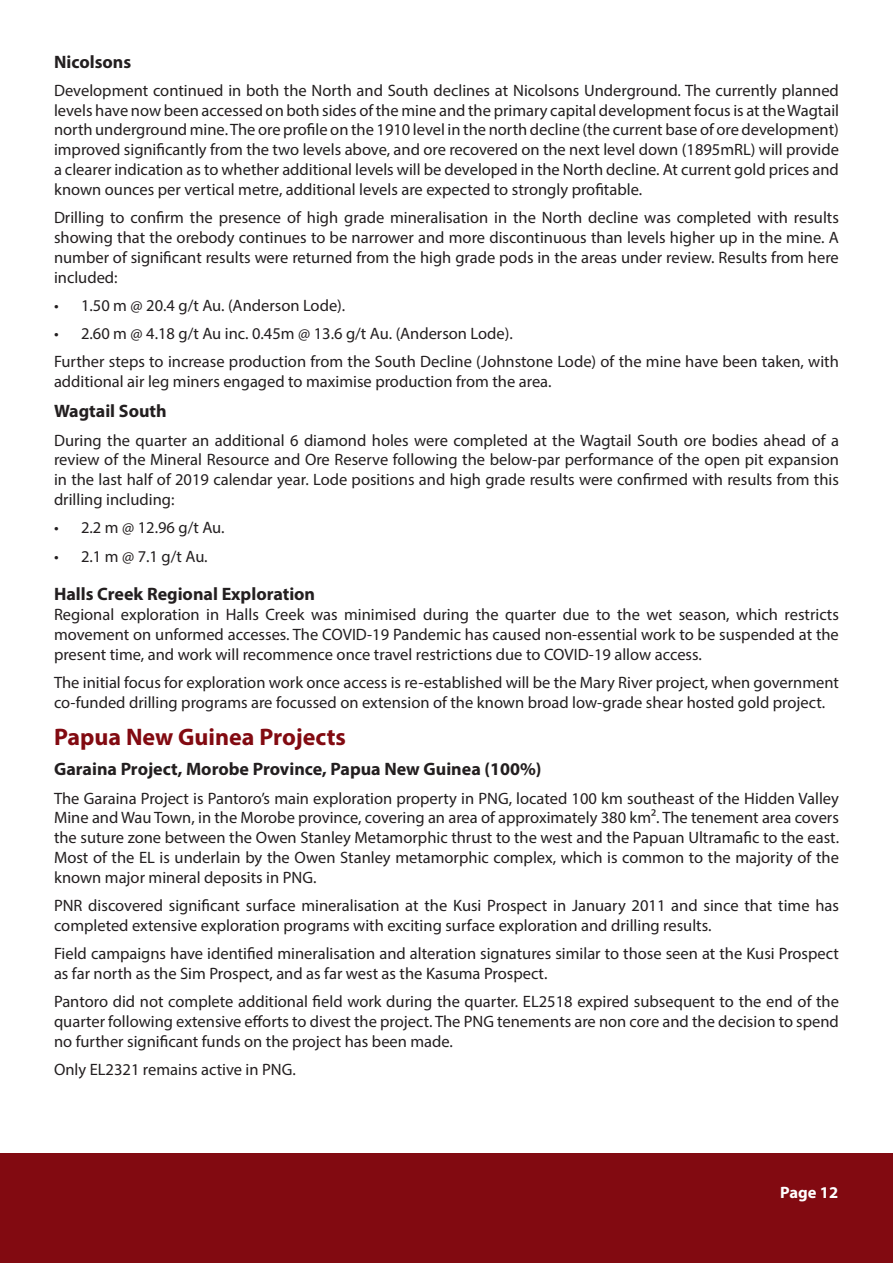
<style>
.page{position:relative;width:893px;height:1263px;background:#fff}
.page>*{position:absolute;margin:0;border:0;box-sizing:border-box;transform-origin:0 0}
.t1{font:700 24px "Myriad Pro";color:#820a11}
.t2{font:700 18px "Myriad Pro";color:#231f20}
.t3{font:16.5px/19.8px "Myriad Pro";color:#231f20;text-align:justify}
.t4{font:700 16.5px "Myriad Pro";color:#fff}
</style>
<div class="page">
<div style="left:0;top:1153px;width:893px;height:110px;background:#820a11"></div>
<p class="t2" style="left:54px;top:50px;width:79px">Nicolsons</p>
<p class="t3" style="left:54px;top:80px;width:787px">Development continued in both the North and South declines at Nicolsons Underground. The currently planned levels have now been accessed on both sides of the mine and the primary capital development focus is at the Wagtail north underground mine. The ore profile on the 1910 level in the north decline (the current base of ore development) improved significantly from the two levels above, and ore recovered on the next level down (1895mRL) will provide a clearer indication as to whether additional levels will be developed in the North decline. At current gold prices and known ounces per vertical metre, additional levels are expected to strongly profitable.</p>
<p class="t3" style="left:54px;top:207px;width:786px">Drilling to confirm the presence of high grade mineralisation in the North decline was completed with results showing that the orebody continues to be narrower and more discontinuous than levels higher up in the mine. A number of significant results were returned from the high grade pods in the areas under review. Results from here included:</p>
<p class="t3" style="left:54px;top:295px;width:293px">• 1.50 m @ 20.4 g/t Au. (Anderson Lode).</p>
<p class="t3" style="left:54px;top:319px;width:786px;line-height:28.3px">• 2.60 m @ 4.18 g/t Au inc. 0.45m @ 13.6 g/t Au. (Anderson Lode).<br>Further steps to increase production from the South Decline (Johnstone Lode) of the mine have been taken, with</p>
<p class="t3" style="left:54px;top:372px;width:499px">additional air leg miners engaged to maximise production from the area.</p>
<p class="t2" style="left:54px;top:400px;width:114px">Wagtail South</p>
<p class="t3" style="left:54px;top:430px;width:786px">During the quarter an additional 6 diamond holes were completed at the Wagtail South ore bodies ahead of a review of the Mineral Resource and Ore Reserve following the below-par performance of the open pit expansion in the last half of 2019 calendar year. Lode positions and high grade results were confirmed with results from this drilling including:</p>
<p class="t3" style="left:54px;top:518px;width:172px">• 2.2 m @ 12.96 g/t Au.</p>
<p class="t3" style="left:54px;top:546px;width:155px">• 2.1 m @ 7.1 g/t Au.</p>
<p class="t2" style="left:54px;top:582px;width:263px">Halls Creek Regional Exploration</p>
<p class="t3" style="left:54px;top:604px;width:786px">Regional exploration in Halls Creek was minimised during the quarter due to the wet season, which restricts movement on unformed accesses. The COVID-19 Pandemic has caused non-essential work to be suspended at the present time, and work will recommence once travel restrictions due to COVID-19 allow access.</p>
<p class="t3" style="left:54px;top:672px;width:786px">The initial focus for exploration work once access is re-established will be the Mary River project, when government co-funded drilling programs are focussed on extension of the known broad low-grade shear hosted gold project.</p>
<h1 class="t1" style="left:54px;top:721px;width:293px">Papua New Guinea Projects</h1>
<p class="t2" style="left:54px;top:757px;width:489px">Garaina Project, Morobe Province, Papua New Guinea (100%)</p>
<p class="t3" style="left:54px;top:788px;width:787px">The Garaina Project is Pantoro’s main exploration property in PNG, located 100 km southeast of the Hidden Valley Mine and Wau Town, in the Morobe province, covering an area of approximately 380 km2. The tenement area covers the suture zone between the Owen Stanley Metamorphic thrust to the west and the Papuan Ultramafic to the east.<br>Most of the EL is underlain by the Owen Stanley metamorphic complex, which is common to the majority of the known major mineral deposits in PNG.</p>
<p class="t3" style="left:54px;top:895px;width:786px">PNR discovered significant surface mineralisation at the Kusi Prospect in January 2011 and since that time has completed extensive exploration programs with exciting surface exploration and drilling results.</p>
<p class="t3" style="left:54px;top:943px;width:786px">Field campaigns have identified mineralisation and alteration signatures similar to those seen at the Kusi Prospect as far north as the Sim Prospect, and as far west as the Kasuma Prospect.</p>
<p class="t3" style="left:54px;top:991px;width:786px">Pantoro did not complete additional field work during the quarter. EL2518 expired subsequent to the end of the quarter following extensive efforts to divest the project. The PNG tenements are non core and the decision to spend no further significant funds on the project has been made.</p>
<p class="t3" style="left:54px;top:1059px;width:243px">Only EL2321 remains active in PNG.</p>
<p class="t4" style="left:780px;top:1181px;width:60px">Page 12</p>
</div>
